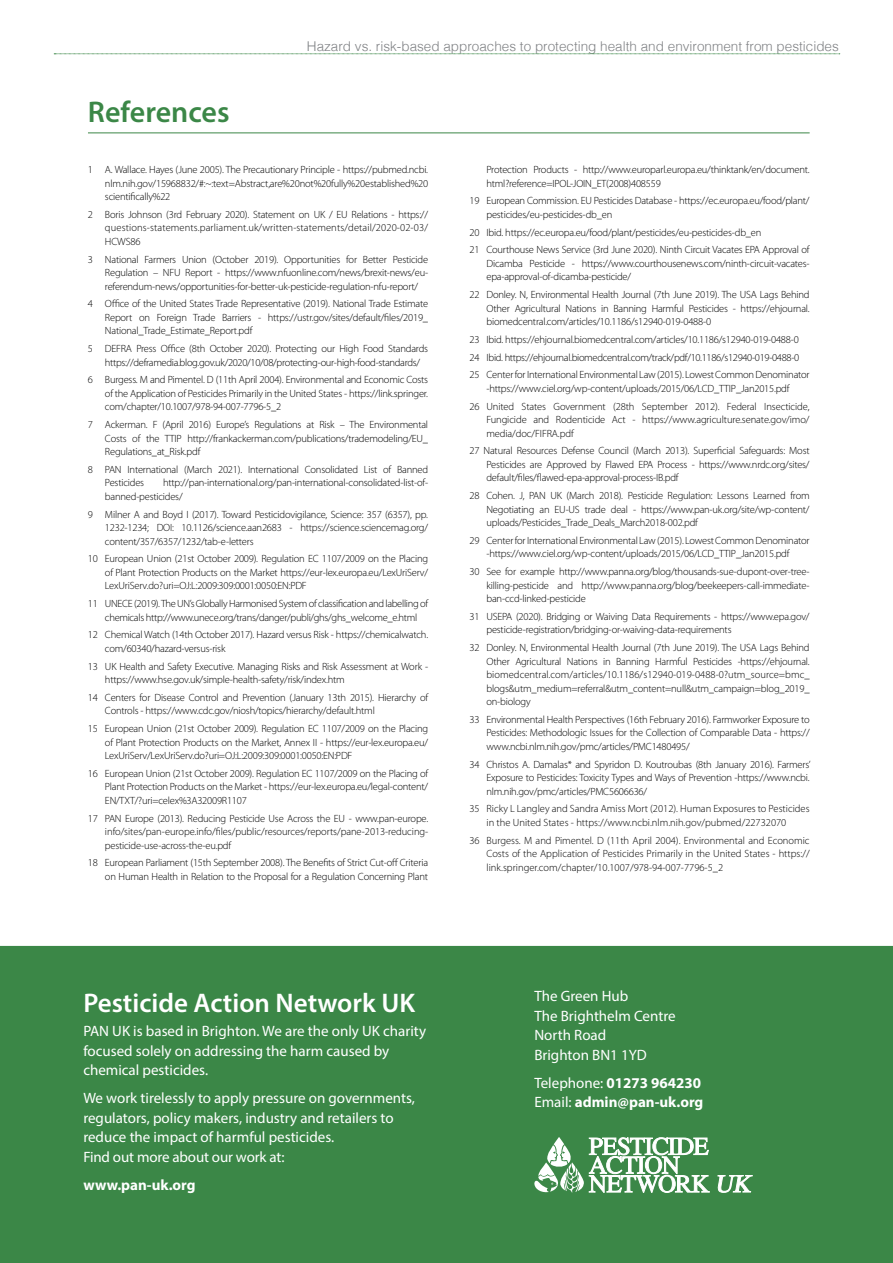
<style>
.page{position:relative;width:893px;height:1263px;background:#fff}
.page>*{position:absolute;margin:0;border:0;box-sizing:border-box;transform-origin:0 0}
.Heading{font:600 30px "Myriad Pro";color:#3b8747}
.t1{font:600 27px "Myriad Pro";color:#fff}
.t2{font:15px/19.5px "Myriad Pro";color:#fff}
.t3{font:700 15px/19.5px "Myriad Pro";color:#fff}
.t4{font:300 13.5px "Helvetica";color:#808285}
.references{font:300 10.5px/13.5px "Myriad Pro";letter-spacing:-.02em;color:#000;text-align:justify}
.references-2{font:300 10.5px/13.5px "Myriad Pro";color:#000;text-align:center}
.s1{font-weight:400}
</style>
<div class="page">
<div style="left:0;top:946px;width:893px;height:317px;background:#3b8747"></div>
<svg style="left:534px;top:1137px;width:176px;height:55px"></svg>
<svg style="left:717px;top:1175px;width:35px;height:17px"></svg>
<svg style="left:54px;top:54px;width:786px;height:1px"></svg>
<hr style="left:88px;top:132px;width:722px;height:1px;background:#3b8747">
<p class="Heading" style="left:88px;top:93px;width:143px">References</p>
<p class="t4" style="left:307px;top:35px;width:533px">Hazard vs. risk-based approaches to protecting health and environment from pesticides</p>
<p class="references" style="left:105px;top:163px;width:325px;text-indent:-17px">1 A. Wallace. Hayes (June 2005). The Precautionary Principle - https://pubmed.ncbi. nlm.nih.gov/15968832/#:~:text=Abstract,are%20not%20fully%20established%20 scientifically%22</p>
<p class="references" style="left:105px;top:207px;width:325px;text-indent:-17px">2 Boris Johnson (3rd February 2020). Statement on UK / EU Relations - https:// questions-statements.parliament.uk/written-statements/detail/2020-02-03/ HCWS86</p>
<p class="references" style="left:105px;top:252px;width:325px;text-indent:-17px">3 National Farmers Union (October 2019). Opportunities for Better Pesticide Regulation – NFU Report - https://www.nfuonline.com/news/brexit-news/eu&shy;referendum-news/opportunities-for-better-uk-pesticide-regulation-nfu-report/</p>
<p class="references" style="left:105px;top:297px;width:325px;text-indent:-17px">4 Office of the United States Trade Representative (2019). National Trade Estimate Report on Foreign Trade Barriers - https://ustr.gov/sites/default/files/2019_ National_Trade_Estimate_Report.pdf</p>
<p class="references" style="left:105px;top:342px;width:325px;text-indent:-17px">5 DEFRA Press Office (8th October 2020). Protecting our High Food Standards https://deframedia.blog.gov.uk/2020/10/08/protecting-our-high-food-standards/</p>
<p class="references" style="left:105px;top:373px;width:325px;text-indent:-17px">6 Burgess. M and Pimentel. D (11th April 2004). Environmental and Economic Costs of the Application of Pesticides Primarily in the United States - https://link.springer. com/chapter/10.1007/978-94-007-7796-5_2</p>
<p class="references" style="left:105px;top:418px;width:325px;text-indent:-17px">7 Ackerman. F (April 2016) Europe’s Regulations at Risk – The Environmental Costs of the TTIP http://frankackerman.com/publications/trademodeling/EU_ Regulations_at_Risk.pdf</p>
<p class="references" style="left:105px;top:462px;width:325px;text-indent:-17px">8 PAN International (March 2021). International Consolidated List of Banned<br>Pesticides</p>
<p class="references" style="left:105px;top:476px;width:325px;text-indent:58px">http://pan-international.org/pan-international-consolidated-list-of&shy;banned-pesticides/</p>
<p class="references" style="left:105px;top:507px;width:325px;text-indent:-17px">9 Milner A and Boyd I (2017). Toward Pesticidovigilance, Science: 357 (6357), pp.<br>1232-1234; DOI: 10.1126/science.aan2683 - https://science.sciencemag.org/ content/357/6357/1232/tab-e-letters</p>
<p class="references" style="left:105px;top:552px;width:325px;text-indent:-17px">10 European Union (21st October 2009). Regulation EC 1107/2009 on the Placing of Plant Protection Products on the Market https://eur-lex.europa.eu/LexUriServ/ LexUriServ.do?uri=OJ:L:2009:309:0001:0050:EN:PDF</p>
<p class="references" style="left:88px;top:597px;width:342px;text-align:center">11 UNECE (2019). The UN’s Globally Harmonised System of classification and labelling of chemicals http://www.unece.org/trans/danger/publi/ghs/ghs_welcome_e.html</p>
<p class="references" style="left:105px;top:628px;width:325px;text-indent:-17px">12 Chemical Watch (14th October 2017). Hazard versus Risk - https://chemicalwatch. com/60340/hazard-versus-risk</p>
<p class="references" style="left:105px;top:659px;width:325px;text-indent:-17px">13 UK Health and Safety Executive. Managing Risks and Risk Assessment at Work - https://www.hse.gov.uk/simple-health-safety/risk/index.htm</p>
<p class="references" style="left:105px;top:690px;width:325px;text-indent:-17px">14 Centers for Disease Control and Prevention (January 13th 2015). Hierarchy of<br>Controls - https://www.cdc.gov/niosh/topics/hierarchy/default.html</p>
<p class="references" style="left:105px;top:722px;width:325px;text-indent:-17px">15 European Union (21st October 2009). Regulation EC 1107/2009 on the Placing of Plant Protection Products on the Market, Annex II - https://eur-lex.europa.eu/ LexUriServ/LexUriServ.do?uri=OJ:L:2009:309:0001:0050:EN:PDF</p>
<p class="references" style="left:105px;top:766px;width:325px;text-indent:-17px">16 European Union (21st October 2009). Regulation EC 1107/2009 on the Placing of Plant Protection Products on the Market - https://eur-lex.europa.eu/legal-content/ EN/TXT/?uri=celex%3A32009R1107</p>
<p class="references" style="left:105px;top:811px;width:325px;text-indent:-17px">17 PAN Europe (2013). Reducing Pesticide Use Across the EU - www.pan-europe. info/sites/pan-europe.info/files/public/resources/reports/pane-2013-reducing&shy;pesticide-use-across-the-eu.pdf</p>
<p class="references" style="left:88px;top:856px;width:342px;text-align:right">18 European Parliament (15th September 2008). The Benefits of Strict Cut-off Criteria on Human Health in Relation to the Proposal for a Regulation Concerning Plant</p>
<p class="references" style="left:486px;top:163px;width:325px">Protection Products - http://www.europarl.europa.eu/thinktank/en/document. html?reference=IPOL-JOIN_ET(2008)408559</p>
<p class="references" style="left:486px;top:194px;width:325px;text-indent:-17px">19 European Commission. EU Pesticides Database - https://ec.europa.eu/food/plant/ pesticides/eu-pesticides-db_en</p>
<p class="references" style="left:469px;top:225px;width:294px">20 Ibid. https://ec.europa.eu/food/plant/pesticides/eu-pesticides-db_en</p>
<p class="references" style="left:486px;top:243px;width:325px;text-indent:-17px">21 Courthouse News Service (3rd June 2020). Ninth Circuit Vacates EPA Approval of Dicamba Pesticide - https://www.courthousenews.com/ninth-circuit-vacates&shy;epa-approval-of-dicamba-pesticide/</p>
<p class="references" style="left:486px;top:288px;width:325px;text-indent:-17px">22 Donley. N, Environmental Health Journal (7th June 2019). The USA Lags Behind Other Agricultural Nations in Banning Harmful Pesticides - https://ehjournal. biomedcentral.com/articles/10.1186/s12940-019-0488-0</p>
<p class="references" style="left:469px;top:332px;width:331px">23 Ibid. https://ehjournal.biomedcentral.com/articles/10.1186/s12940-019-0488-0</p>
<p class="references" style="left:469px;top:350px;width:331px">24 Ibid. https://ehjournal.biomedcentral.com/track/pdf/10.1186/s12940-019-0488-0</p>
<p class="references" style="left:469px;top:368px;width:342px;text-align:center">25 Center for International Environmental Law (2015). Lowest Common Denominator -https://www.ciel.org/wp-content/uploads/2015/06/LCD_TTIP_Jan2015.pdf</p>
<p class="references" style="left:486px;top:399px;width:325px;text-indent:-17px">26 United States Government (28th September 2012). Federal Insecticide, Fungicide and Rodenticide Act - https://www.agriculture.senate.gov/imo/ media/doc/FIFRA.pdf</p>
<p class="references" style="left:486px;top:444px;width:325px;text-indent:-17px">27 Natural Resources Defense Council (March 2013). Superficial Safeguards: Most Pesticides are Approved by Flawed EPA Process - https://www.nrdc.org/sites/ default/files/flawed-epa-approval-process-IB.pdf</p>
<p class="references" style="left:486px;top:489px;width:325px;text-indent:-17px">28 Cohen. J, PAN UK (March 2018). Pesticide Regulation: Lessons Learned from Negotiating an EU-US trade deal - https://www.pan-uk.org/site/wp-content/ uploads/Pesticides_Trade_Deals_March2018-002.pdf</p>
<p class="references" style="left:469px;top:533px;width:342px;text-align:center">29 Center for International Environmental Law (2015). Lowest Common Denominator -https://www.ciel.org/wp-content/uploads/2015/06/LCD_TTIP_Jan2015.pdf</p>
<p class="references" style="left:486px;top:565px;width:325px;text-indent:-17px">30 See for example http://www.panna.org/blog/thousands-sue-dupont-over-tree&shy;killing-pesticide and http://www.panna.org/blog/beekeepers-call-immediate&shy;ban-ccd-linked-pesticide</p>
<p class="references" style="left:486px;top:609px;width:325px;text-indent:-17px">31 USEPA (2020). Bridging or Waiving Data Requirements - https://www.epa.gov/ pesticide-registration/bridging-or-waiving-data-requirements</p>
<p class="references" style="left:486px;top:641px;width:325px;text-indent:-17px">32 Donley. N, Environmental Health Journal (7th June 2019). The USA Lags Behind Other Agricultural Nations in Banning Harmful Pesticides -https://ehjournal. biomedcentral.com/articles/10.1186/s12940-019-0488-0?utm_source=bmc_ blogs&amp;utm_medium=referral&amp;utm_content=null&amp;utm_campaign=blog_2019_ on-biology</p>
<p class="references" style="left:486px;top:712px;width:325px;text-indent:-17px">33 Environmental Health Perspectives (16th February 2016). Farmworker Exposure to Pesticides: Methodologic Issues for the Collection of Comparable Data - https:// www.ncbi.nlm.nih.gov/pmc/articles/PMC1480495/</p>
<p class="references" style="left:486px;top:757px;width:326px;text-indent:-17px">34 Christos A. Damalas* and Spyridon D. Koutroubas (8th January 2016). Farmers’ Exposure to Pesticides: Toxicity Types and Ways of Prevention -https://www.ncbi. nlm.nih.gov/pmc/articles/PMC5606636/</p>
<p class="references-2" style="left:469px;top:802px;width:342px">35 Ricky L Langley and Sandra Amiss Mort (2012). Human Exposures to Pesticides in the United States - https://www.ncbi.nlm.nih.gov/pubmed/22732070</p>
<p class="references" style="left:486px;top:833px;width:325px;text-indent:-17px">36 Burgess. M and Pimentel. D (11th April 2004). Environmental and Economic Costs of the Application of Pesticides Primarily in the United States - https:// link.springer.com/chapter/10.1007/978-94-007-7796-5_2</p>
<h2 class="t1" style="left:83px;top:986px;width:333px">Pesticide Action Network UK</h2>
<h3 class="t2" style="left:83px;top:1021px;width:344px">PAN UK is based in Brighton. We are the only UK charity focused solely on addressing the harm caused by chemical pesticides.</h3>
<h3 class="t2" style="left:83px;top:1088px;width:333px">We work tirelessly to apply pressure on governments, regulators, policy makers, industry and retailers to reduce the impact of harmful pesticides.<br>Find out more about our work at:</h3>
<h3 class="t3" style="left:83px;top:1174px;width:114px">www.pan-uk.org</h3>
<h3 class="t2" style="left:534px;top:986px;width:143px">The Green Hub<br>The Brighthelm Centre<br>North Road<br>Brighton BN1 1YD</h3>
<h3 class="t3" style="left:534px;top:1072px;width:171px"><span class="s1">Telephone:</span> 01273 964230<br><span class="s1">Email:</span> admin@pan-uk.org</h3>
</div>
